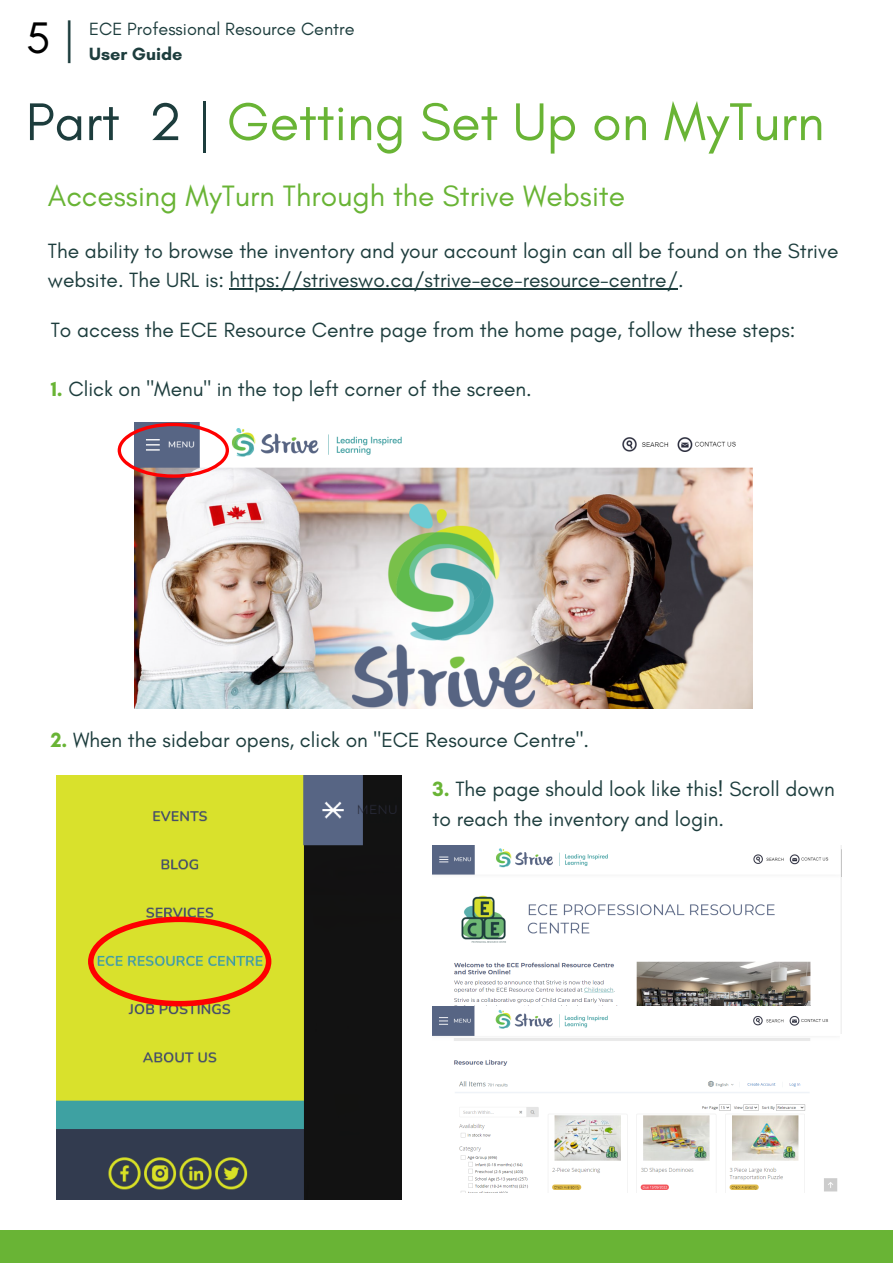
<style>
.page{position:relative;width:893px;height:1264px;background:#fff}
.page>*{position:absolute;margin:0;border:0;box-sizing:border-box;transform-origin:0 0}
.t1{font:54px "Glacial Indifference";color:#69b435}
.t2{font:45px "Glacial Indifference";color:#000}
.t3{font:30px "Glacial Indifference";color:#69b435}
.t4{font:21px/29.2px "Glacial Indifference";color:#1d3d3d}
.t5{font:18px "Glacial Indifference";color:#1d3d3d}
.t6{font:700 18px "Glacial Indifference";color:#1d3d3d}
.s1{color:#1d3d3d}
.s2{font-weight:700;color:#69b435}
</style>
<div class="page">
<div style="left:0;top:1230px;width:892px;height:32px;background:#69b435"></div>
<img style="left:134px;top:428px;width:618px;height:280px">
<img style="left:57px;top:776px;width:344px;height:423px">
<svg style="left:88px;top:916px;width:183px;height:90px;background:#d7bd2b"></svg>
<svg style="left:118px;top:423px;width:111px;height:55px"></svg>
<img style="left:432px;top:845px;width:397px;height:161px">
<img style="left:432px;top:1006px;width:406px;height:186px">
<hr style="left:229px;top:288px;width:449px;height:2px;background:#1d3d3d">
<p class="t2" style="left:26px;top:10px;width:51px">5 <span class="s1">|</span></p>
<p class="t5" style="left:89px;top:18px;width:267px">ECE Professional Resource Centre</p>
<p class="t6" style="left:89px;top:43px;width:95px">User Guide</p>
<p class="t1" style="left:26px;top:89px;width:800px"><span class="s1">Part 2 |</span> Getting Set Up on MyTurn</p>
<p class="t3" style="left:48px;top:177px;width:578px">Accessing MyTurn Through the Strive Website</p>
<p class="t4" style="left:48px;top:236px;width:792px">The ability to browse the inventory and your account login can all be found on the Strive website. The URL is: https://striveswo.ca/strive-ece-resource-centre/.</p>
<p class="t4" style="left:51px;top:315px;width:746px">To access the ECE Resource Centre page from the home page, follow these steps:</p>
<p class="t4" style="left:51px;top:374px;width:482px"><span class="s2">1.</span> Click on "Menu" in the top left corner of the screen.</p>
<p class="t4" style="left:51px;top:724px;width:540px"><span class="s2">2.</span> When the sidebar opens, click on "ECE Resource Centre".</p>
<p class="t4" style="left:432px;top:774px;width:403px"><span class="s2">3.</span> The page should look like this! Scroll down to reach the inventory and login.</p>
</div>
